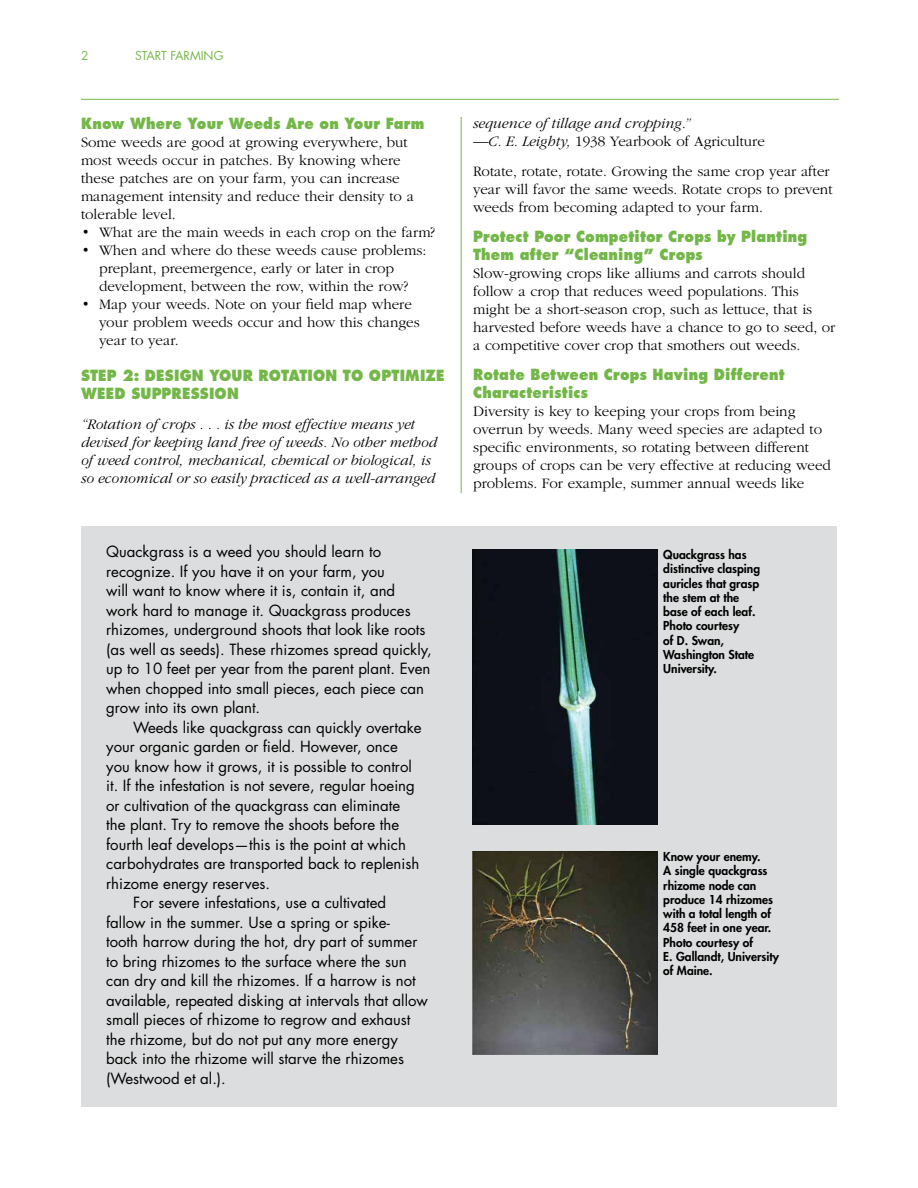
<style>
.page{position:relative;width:918px;height:1188px;background:#fff}
.page>*{position:absolute;margin:0;border:0;box-sizing:border-box;transform-origin:0 0}
.t1{font:15px/19.5px "Futura Std";color:#000}
.t2{font:300 15px/18px "ITC Garamond Std";color:#000}
.t3{font:italic 300 15px/18px "ITC Garamond Std";color:#000}
.t4{font:800 15px/18px "Futura Std";letter-spacing:.015em;color:#74b749;scale:.9 1}
.t5{font:800 12px/14.2px "Futura Std";color:#000}
.t6{font:12px "Futura Std";color:#74b749}
.s1{font-style:normal}
</style>
<div class="page">
<hr style="left:81px;top:99px;width:758px;height:1px;background:#74b749">
<hr style="left:461px;top:117px;width:1px;height:376px;background:#74b749">
<div style="left:81px;top:526px;width:756px;height:581px;background:#dcddde"></div>
<img style="left:472px;top:550px;width:185px;height:274px">
<img style="left:472px;top:852px;width:186px;height:202px">
<p class="t6" style="left:81px;top:48px;width:9px">2</p>
<p class="t6" style="left:135px;top:48px;width:90px">START FARMING</p>
<p class="t4" style="left:81px;top:115px;width:383px">Know Where Your Weeds Are on Your Farm</p>
<p class="t2" style="left:81px;top:134px;width:334px">Some weeds are good at growing everywhere, but most weeds occur in patches. By knowing where these patches are on your farm, you can increase management intensity and reduce their density to a tolerable level.</p>
<p class="t2" style="left:81px;top:224px;width:356px">• What are the main weeds in each crop on the farm?</p>
<p class="t2" style="left:99px;top:242px;width:329px;text-indent:-18px">• When and where do these weeds cause problems: preplant, preemergence, early or later in crop development, between the row, within the row?</p>
<p class="t2" style="left:99px;top:296px;width:322px;text-indent:-18px">• Map your weeds. Note on your field map where your problem weeds occur and how this changes year to year.</p>
<p class="t4" style="left:81px;top:367px;width:405px">STEP 2: DESIGN YOUR ROTATION TO OPTIMIZE<br>WEED SUPPRESSION</p>
<p class="t3" style="left:81px;top:416px;width:358px">“Rotation of crops . . . is the most effective means yet devised for keeping land free of weeds. No other method of weed control, mechanical, chemical or biological, is so economical or so easily practiced as a well-arranged</p>
<p class="t1" style="left:106px;top:542px;width:327px">Quackgrass is a weed you should learn to recognize. If you have it on your farm, you<br>will want to know where it is, contain it, and<br>work hard to manage it. Quackgrass produces rhizomes, underground shoots that look like roots (as well as seeds). These rhizomes spread quickly, up to 10 feet per year from the parent plant. Even when chopped into small pieces, each piece can grow into its own plant.</p>
<p class="t1" style="left:133px;top:718px;width:290px">Weeds like quackgrass can quickly overtake</p>
<p class="t1" style="left:106px;top:737px;width:293px">your organic garden or field. However, once</p>
<p class="t1" style="left:106px;top:757px;width:307px">you know how it grows, it is possible to control</p>
<p class="t1" style="left:106px;top:776px;width:310px">it. If the infestation is not severe, regular hoeing</p>
<p class="t1" style="left:106px;top:796px;width:296px">or cultivation of the quackgrass can eliminate</p>
<p class="t1" style="left:106px;top:815px;width:294px">the plant. Try to remove the shoots before the</p>
<p class="t1" style="left:106px;top:835px;width:301px">fourth leaf develops—this is the point at which</p>
<p class="t1" style="left:106px;top:854px;width:315px">carbohydrates are transported back to replenish</p>
<p class="t1" style="left:106px;top:874px;width:165px">rhizome energy reserves.</p>
<p class="t1" style="left:133px;top:893px;width:255px">For severe infestations, use a cultivated</p>
<p class="t1" style="left:106px;top:913px;width:285px">fallow in the summer. Use a spring or spike-</p>
<p class="t1" style="left:106px;top:932px;width:313px">tooth harrow during the hot, dry part of summer</p>
<p class="t1" style="left:106px;top:952px;width:302px">to bring rhizomes to the surface where the sun</p>
<p class="t1" style="left:106px;top:971px;width:311px">can dry and kill the rhizomes. If a harrow is not</p>
<p class="t1" style="left:106px;top:991px;width:323px">available, repeated disking at intervals that allow</p>
<p class="t1" style="left:106px;top:1010px;width:306px">small pieces of rhizome to regrow and exhaust</p>
<p class="t1" style="left:106px;top:1030px;width:293px">the rhizome, but do not put any more energy</p>
<p class="t1" style="left:106px;top:1049px;width:299px">back into the rhizome will starve the rhizomes</p>
<p class="t1" style="left:106px;top:1069px;width:121px">(Westwood et al.).</p>
<p class="t3" style="left:473px;top:114px;width:293px">sequence of tillage and cropping.”<br>—C. E. Leighty, <span class="s1">1938 Yearbook of Agriculture</span></p>
<p class="t2" style="left:473px;top:162px;width:361px">Rotate, rotate, rotate. Growing the same crop year after year will favor the same weeds. Rotate crops to prevent weeds from becoming adapted to your farm.</p>
<p class="t4" style="left:473px;top:227px;width:373px">Protect Poor Competitor Crops by Planting<br>Them after “Cleaning” Crops</p>
<p class="t2" style="left:473px;top:264px;width:364px">Slow-growing crops like alliums and carrots should follow a crop that reduces weed populations. This might be a short-season crop, such as lettuce, that is harvested before weeds have a chance to go to seed, or a competitive cover crop that smothers out weeds.</p>
<p class="t4" style="left:473px;top:365px;width:348px">Rotate Between Crops Having Different<br>Characteristics</p>
<p class="t2" style="left:473px;top:402px;width:359px">Diversity is key to keeping your crops from being overrun by weeds. Many weed species are adapted to specific environments, so rotating between different groups of crops can be very effective at reducing weed problems. For example, summer annual weeds like</p>
<p class="t5" style="left:663px;top:548px;width:98px">Quackgrass has distinctive clasping auricles that grasp the stem at the base of each leaf.<br>Photo courtesy<br>of D. Swan,<br>Washington State<br>University.</p>
<p class="t5" style="left:663px;top:850px;width:117px">Know your enemy.<br>A single quackgrass rhizome node can produce 14 rhizomes with a total length of<br>458 feet in one year.<br>Photo courtesy of<br>E. Gallandt, University of Maine.</p>
</div>
